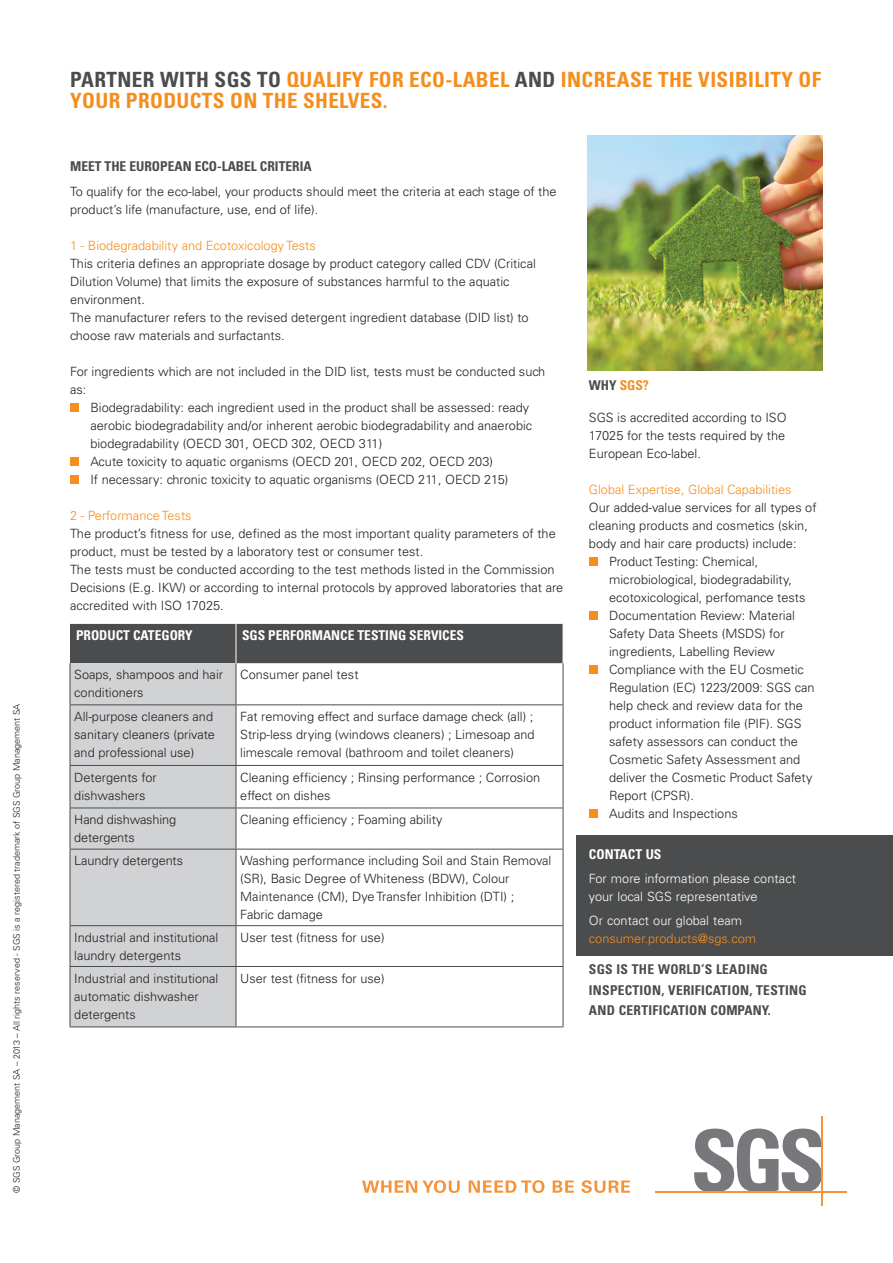
<style>
.page{position:relative;width:893px;height:1263px;background:#fff}
.page>*{position:absolute;margin:0;border:0;box-sizing:border-box;transform-origin:0 0}
.t1{font:700 condensed 21px/21px "Univers";letter-spacing:.02em;color:#f68e1e}
.t2{font:700 condensed 13.5px "Univers";color:#4b4c4d}
.t3{font:700 condensed 13.5px "Univers";color:#fff}
.t4{font:700 condensed 13.5px "Univers";color:#f68e1e}
.t5{font:300 12.75px/18px "Univers";color:#231f20}
.t6{font:300 12.75px "Univers";color:#f68e1e}
.t7{font:300 12.75px/18px "Univers";color:#fff}
.t8{font:300 9px "Univers";color:#231f20}
.s1{color:#4b4c4d}
</style>
<div class="page">
<div style="left:70px;top:403px;width:9px;height:9px;background:#f68e1e"></div>
<div style="left:70px;top:457px;width:9px;height:9px;background:#f68e1e"></div>
<div style="left:70px;top:475px;width:9px;height:9px;background:#f68e1e"></div>
<div style="left:576px;top:835px;width:317px;height:120px;background:#4b4c4d"></div>
<svg style="left:362px;top:1180px;width:98px;height:13px"></svg>
<svg style="left:469px;top:1180px;width:75px;height:13px"></svg>
<svg style="left:553px;top:1180px;width:21px;height:13px"></svg>
<svg style="left:581px;top:1180px;width:49px;height:13px"></svg>
<svg style="left:694px;top:1128px;width:127px;height:63px"></svg>
<hr style="left:655px;top:1191px;width:192px;height:2px;background:#f69238">
<hr style="left:821px;top:1116px;width:2px;height:89px;background:#f69238">
<div style="left:589px;top:557px;width:9px;height:9px;background:#f68e1e"></div>
<div style="left:589px;top:611px;width:9px;height:9px;background:#f68e1e"></div>
<div style="left:589px;top:665px;width:9px;height:9px;background:#f68e1e"></div>
<div style="left:589px;top:809px;width:9px;height:9px;background:#f68e1e"></div>
<img style="left:588px;top:135px;width:235px;height:235px">
<div style="left:70px;top:624px;width:493px;height:39px;background:#4b4c4d"></div>
<div style="left:71px;top:663px;width:165px;height:363px;background:#d1d2d4"></div>
<hr style="left:70px;top:663px;width:1px;height:41px;background:#4b4c4d">
<hr style="left:236px;top:663px;width:1px;height:41px;background:#4b4c4d">
<hr style="left:563px;top:663px;width:1px;height:41px;background:#4b4c4d">
<hr style="left:236px;top:624px;width:1px;height:39px;background:#fff">
<hr style="left:70px;top:704px;width:166px;height:1px;background:#4b4c4d">
<hr style="left:70px;top:705px;width:1px;height:60px;background:#4b4c4d">
<hr style="left:236px;top:704px;width:327px;height:1px;background:#4b4c4d">
<hr style="left:236px;top:705px;width:1px;height:60px;background:#4b4c4d">
<hr style="left:563px;top:705px;width:1px;height:60px;background:#4b4c4d">
<hr style="left:70px;top:765px;width:166px;height:1px;background:#4b4c4d">
<hr style="left:70px;top:766px;width:1px;height:41px;background:#4b4c4d">
<hr style="left:236px;top:765px;width:327px;height:1px;background:#4b4c4d">
<hr style="left:236px;top:766px;width:1px;height:41px;background:#4b4c4d">
<hr style="left:563px;top:766px;width:1px;height:41px;background:#4b4c4d">
<hr style="left:70px;top:849px;width:166px;height:1px;background:#4b4c4d">
<hr style="left:70px;top:849px;width:1px;height:76px;background:#4b4c4d">
<hr style="left:236px;top:849px;width:327px;height:1px;background:#4b4c4d">
<hr style="left:236px;top:849px;width:1px;height:76px;background:#4b4c4d">
<hr style="left:563px;top:849px;width:1px;height:76px;background:#4b4c4d">
<hr style="left:70px;top:926px;width:1px;height:40px;background:#4b4c4d">
<hr style="left:236px;top:926px;width:1px;height:40px;background:#4b4c4d">
<hr style="left:563px;top:926px;width:1px;height:40px;background:#4b4c4d">
<hr style="left:70px;top:967px;width:1px;height:59px;background:#4b4c4d">
<hr style="left:236px;top:967px;width:1px;height:59px;background:#4b4c4d">
<hr style="left:563px;top:967px;width:1px;height:59px;background:#4b4c4d">
<hr style="left:70px;top:807px;width:166px;height:1px;background:#4b4c4d">
<hr style="left:70px;top:808px;width:1px;height:41px;background:#4b4c4d">
<hr style="left:236px;top:807px;width:327px;height:1px;background:#4b4c4d">
<hr style="left:236px;top:808px;width:1px;height:41px;background:#4b4c4d">
<hr style="left:563px;top:808px;width:1px;height:41px;background:#4b4c4d">
<hr style="left:70px;top:925px;width:166px;height:1px;background:#4b4c4d">
<hr style="left:236px;top:925px;width:327px;height:1px;background:#4b4c4d">
<hr style="left:70px;top:966px;width:166px;height:1px;background:#4b4c4d">
<hr style="left:236px;top:966px;width:327px;height:1px;background:#4b4c4d">
<hr style="left:70px;top:1026px;width:166px;height:1px;background:#4b4c4d">
<hr style="left:236px;top:1026px;width:327px;height:1px;background:#4b4c4d">
<p class="t8" style="left:11px;top:1193px;width:490px;rotate:-90deg">© SGS Group Management SA – 2013 – All rights reserved - SGS is a registered trademark of SGS Group Management SA</p>
<h1 class="t1" style="left:70px;top:69px;width:752px"><span class="s1">PARTNER WITH SGS TO</span> QUALIFY FOR ECO-LABEL <span class="s1">AND</span> INCREASE THE VISIBILITY OF<br>YOUR PRODUCTS ON THE SHELVES.</h1>
<p class="t2" style="left:70px;top:158px;width:243px">MEET THE EUROPEAN ECO-LABEL CRITERIA</p>
<p class="t5" style="left:70px;top:182px;width:488px">To qualify for the eco-label, your products should meet the criteria at each stage of the product’s life (manufacture, use, end of life).</p>
<p class="t6" style="left:70px;top:238px;width:247px">1 - Biodegradability and Ecotoxicology Tests</p>
<p class="t5" style="left:70px;top:254px;width:467px">This criteria defines an appropriate dosage by product category called CDV (Critical Dilution Volume) that limits the exposure of substances harmful to the aquatic environment.<br>The manufacturer refers to the revised detergent ingredient database (DID list) to choose raw materials and surfactants.</p>
<p class="t5" style="left:70px;top:363px;width:477px">For ingredients which are not included in the DID list, tests must be conducted such as:</p>
<p class="t5" style="left:90px;top:398px;width:443px">Biodegradability: each ingredient used in the product shall be assessed: ready aerobic biodegradability and/or inherent aerobic biodegradability and anaerobic biodegradability (OECD 301, OECD 302, OECD 311)<br>Acute toxicity to aquatic organisms (OECD 201, OECD 202, OECD 203)<br>If necessary: chronic toxicity to aquatic organisms (OECD 211, OECD 215)</p>
<p class="t6" style="left:70px;top:508px;width:123px">2 - Performance Tests</p>
<p class="t5" style="left:70px;top:524px;width:495px">The product’s fitness for use, defined as the most important quality parameters of the product, must be tested by a laboratory test or consumer test.<br>The tests must be conducted according to the test methods listed in the Commission Decisions (E.g. IKW) or according to internal protocols by approved laboratories that are accredited with ISO 17025.</p>
<p class="t3" style="left:76px;top:627px;width:118px">PRODUCT CATEGORY</p>
<p class="t3" style="left:242px;top:627px;width:224px">SGS PERFORMANCE TESTING SERVICES</p>
<p class="t5" style="left:74px;top:666px;width:150px">Soaps, shampoos and hair conditioners</p>
<p class="t5" style="left:240px;top:666px;width:120px">Consumer panel test</p>
<p class="t5" style="left:74px;top:707px;width:142px">All-purpose cleaners and sanitary cleaners (private and professional use)</p>
<p class="t5" style="left:240px;top:707px;width:296px;text-align:justify">Fat removing effect and surface damage check (all) ; Strip-less drying (windows cleaners) ; Limesoap and limescale removal (bathroom and toilet cleaners)</p>
<p class="t5" style="left:74px;top:768px;width:84px">Detergents for dishwashers</p>
<p class="t5" style="left:240px;top:768px;width:302px">Cleaning efficiency ; Rinsing performance ; Corrosion effect on dishes</p>
<p class="t5" style="left:74px;top:810px;width:103px">Hand dishwashing detergents</p>
<p class="t5" style="left:240px;top:810px;width:204px">Cleaning efficiency ; Foaming ability</p>
<p class="t5" style="left:74px;top:852px;width:110px">Laundry detergents</p>
<p class="t5" style="left:240px;top:852px;width:313px">Washing performance including Soil and Stain Removal (SR), Basic Degree of Whiteness (BDW), Colour Maintenance (CM), Dye Transfer Inhibition (DTI) ;<br>Fabric damage</p>
<p class="t5" style="left:74px;top:928px;width:146px">Industrial and institutional laundry detergents</p>
<p class="t5" style="left:240px;top:928px;width:146px">User test (fitness for use)</p>
<p class="t5" style="left:74px;top:969px;width:146px">Industrial and institutional automatic dishwasher detergents</p>
<p class="t5" style="left:240px;top:969px;width:146px">User test (fitness for use)</p>
<p class="t4" style="left:589px;top:377px;width:62px"><span class="s1">WHY</span> SGS?</p>
<p class="t5" style="left:589px;top:408px;width:199px;text-align:justify">SGS is accredited according to ISO 17025 for the tests required by the European Eco-label.</p>
<p class="t6" style="left:589px;top:482px;width:204px">Global Expertise, Global Capabilities</p>
<p class="t5" style="left:589px;top:498px;width:229px">Our added-value services for all types of</p>
<p class="t5" style="left:589px;top:516px;width:220px">cleaning products and cosmetics (skin,</p>
<p class="t5" style="left:589px;top:534px;width:209px">body and hair care products) include:</p>
<p class="t5" style="left:609px;top:552px;width:151px">Product Testing: Chemical,</p>
<p class="t5" style="left:609px;top:570px;width:184px">microbiological, biodegradability,</p>
<p class="t5" style="left:609px;top:588px;width:198px">ecotoxicological, perfomance tests</p>
<p class="t5" style="left:609px;top:606px;width:187px">Documentation Review: Material</p>
<p class="t5" style="left:609px;top:624px;width:177px">Safety Data Sheets (MSDS) for</p>
<p class="t5" style="left:609px;top:642px;width:167px">ingredients, Labelling Review</p>
<p class="t5" style="left:609px;top:660px;width:196px">Compliance with the EU Cosmetic</p>
<p class="t5" style="left:609px;top:678px;width:207px">Regulation (EC) 1223/2009: SGS can</p>
<p class="t5" style="left:609px;top:696px;width:195px">help check and review data for the</p>
<p class="t5" style="left:609px;top:714px;width:194px">product information file (PIF). SGS</p>
<p class="t5" style="left:609px;top:732px;width:190px">safety assessors can conduct the</p>
<p class="t5" style="left:609px;top:750px;width:193px">Cosmetic Safety Assessment and</p>
<p class="t5" style="left:609px;top:768px;width:205px">deliver the Cosmetic Product Safety</p>
<p class="t5" style="left:609px;top:786px;width:86px">Report (CPSR).</p>
<p class="t5" style="left:609px;top:804px;width:130px">Audits and Inspections</p>
<p class="t3" style="left:589px;top:845px;width:16px">CONTACT</p>
<p class="t3" style="left:646px;top:845px;width:16px">US</p>
<p class="t7" style="left:589px;top:870px;width:208px">For more information please contact your local SGS representative</p>
<p class="t7" style="left:589px;top:912px;width:155px">Or contact our global team</p>
<p class="t6" style="left:589px;top:931px;width:169px">consumer.products@sgs.com</p>
<p class="t2" style="left:589px;top:961px;width:52px">SGS IS THE</p>
<p class="t2" style="left:658px;top:961px;width:10px">WORLD</p>
<p class="t2" style="left:701px;top:961px;width:23px">’S LEADING</p>
<p class="t2" style="left:589px;top:981px;width:8px">INSPE</p>
<p class="t2" style="left:625px;top:981px;width:16px">CTION</p>
<p class="t2" style="left:661px;top:981px;width:15px">, VERIFICATION</p>
<p class="t2" style="left:749px;top:981px;width:15px">, TESTING</p>
<p class="t2" style="left:589px;top:1002px;width:10px">AND</p>
<p class="t2" style="left:619px;top:1002px;width:8px">CERTIFICATION</p>
<p class="t2" style="left:711px;top:1002px;width:10px">COMPANY</p>
<p class="t2" style="left:768px;top:1002px;width:4px">.</p>
</div>
